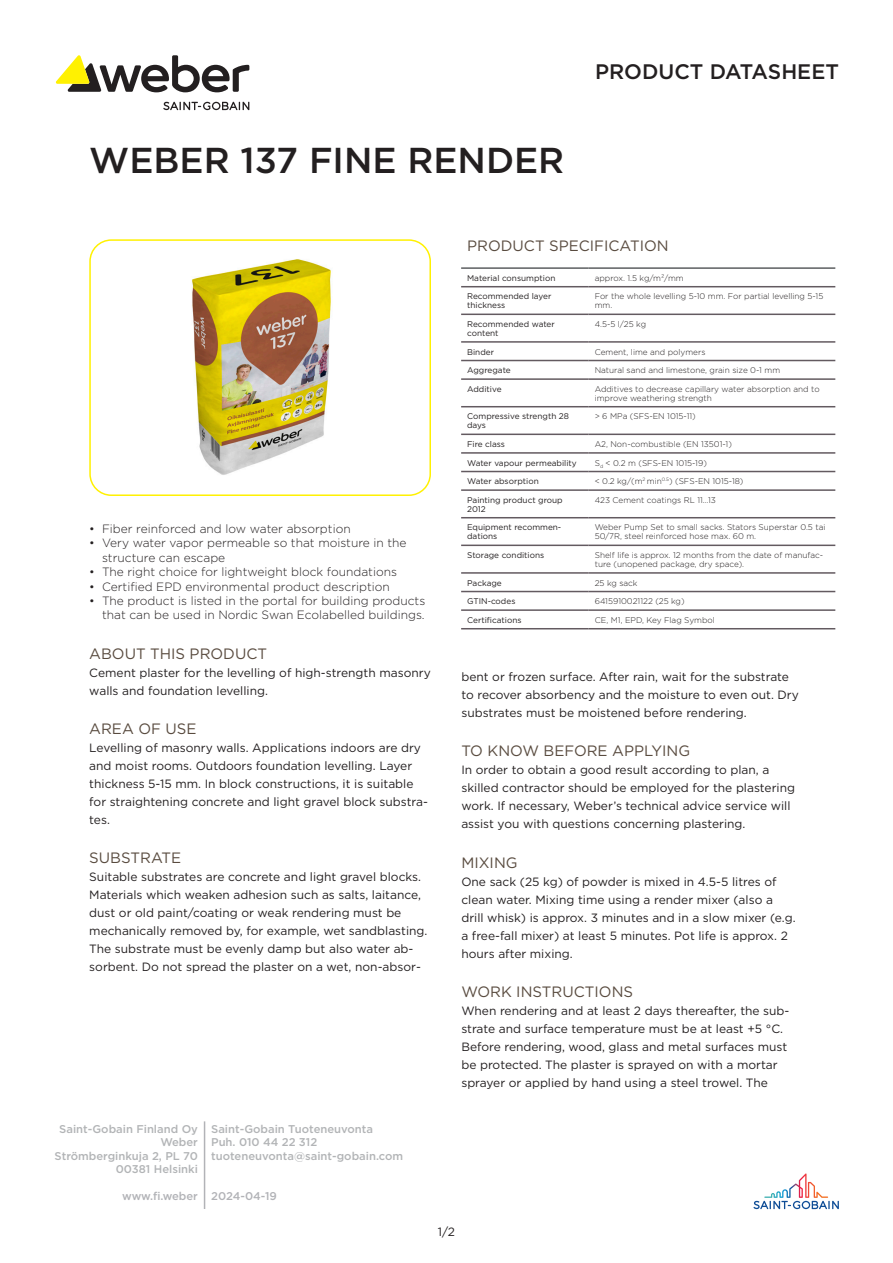
<style>
.page{position:relative;width:893px;height:1263px;background:#fff}
.page>*{position:absolute;margin:0;border:0;box-sizing:border-box;transform-origin:0 0}
.Header_Name{font:500 36px "Gotham";color:#231f20}
.t1{font:500 21px "Gotham";color:#231f20}
.Longname{font:15px "Gotham";color:#594b3f}
.header_1{font:15px "Gotham";color:#594b3f}
.Shortname{font:12px/18px "Gotham";color:#231f20}
.t2{font:300 12px/14.4px "Gotham";color:#231f20}
.t3{font:500 11.25px/13.5px "Gotham";color:#b2b4b6}
.t4{font:500 11.25px "Gotham";color:#b2b3b7}
.column_2{font:300 8.25px/9px "Gotham";color:#231f20}
.column_1{font:8.25px/9px "Gotham";color:#231f20}
</style>
<div class="page">
<svg style="left:753px;top:1173px;width:86px;height:36px"></svg>
<svg style="left:163px;top:102px;width:86px;height:8px"></svg>
<svg style="left:55px;top:55px;width:194px;height:37px"></svg>
<hr style="left:204px;top:1121px;width:1px;height:88px;background:#b2b3b7">
<div style="left:89px;top:239px;width:342px;height:257px;border:2px solid #fff101;border-radius:21px"></div>
<hr style="left:461px;top:267px;width:128px;height:2px;background:#5c5f61">
<hr style="left:589px;top:267px;width:246px;height:2px;background:#5c5f61">
<hr style="left:461px;top:286px;width:128px;height:1px;background:#635a60">
<hr style="left:589px;top:286px;width:246px;height:1px;background:#635a60">
<hr style="left:461px;top:314px;width:128px;height:1px;background:#635a60">
<hr style="left:589px;top:314px;width:246px;height:1px;background:#635a60">
<hr style="left:461px;top:341px;width:128px;height:2px;background:#635a60">
<hr style="left:589px;top:341px;width:246px;height:2px;background:#635a60">
<hr style="left:461px;top:360px;width:128px;height:1px;background:#635a60">
<hr style="left:589px;top:360px;width:246px;height:1px;background:#635a60">
<hr style="left:461px;top:378px;width:128px;height:2px;background:#635a60">
<hr style="left:589px;top:378px;width:246px;height:2px;background:#635a60">
<hr style="left:461px;top:406px;width:128px;height:1px;background:#635a60">
<hr style="left:589px;top:406px;width:246px;height:1px;background:#635a60">
<hr style="left:461px;top:434px;width:128px;height:1px;background:#635a60">
<hr style="left:589px;top:434px;width:246px;height:1px;background:#635a60">
<hr style="left:461px;top:452px;width:128px;height:2px;background:#635a60">
<hr style="left:589px;top:452px;width:246px;height:2px;background:#635a60">
<hr style="left:461px;top:471px;width:128px;height:1px;background:#635a60">
<hr style="left:589px;top:471px;width:246px;height:1px;background:#635a60">
<hr style="left:461px;top:489px;width:128px;height:2px;background:#635a60">
<hr style="left:589px;top:489px;width:246px;height:2px;background:#635a60">
<hr style="left:461px;top:517px;width:128px;height:1px;background:#635a60">
<hr style="left:589px;top:517px;width:246px;height:1px;background:#635a60">
<hr style="left:461px;top:545px;width:128px;height:1px;background:#635a60">
<hr style="left:589px;top:545px;width:246px;height:1px;background:#635a60">
<hr style="left:461px;top:572px;width:128px;height:2px;background:#635a60">
<hr style="left:589px;top:572px;width:246px;height:2px;background:#635a60">
<hr style="left:461px;top:591px;width:128px;height:1px;background:#635a60">
<hr style="left:589px;top:591px;width:246px;height:1px;background:#635a60">
<hr style="left:461px;top:609px;width:128px;height:2px;background:#635a60">
<hr style="left:461px;top:628px;width:128px;height:1px;background:#635a60">
<hr style="left:589px;top:609px;width:246px;height:2px;background:#635a60">
<hr style="left:589px;top:628px;width:246px;height:1px;background:#635a60">
<img style="left:192px;top:259px;width:139px;height:216px">
<p class="Header_Name" style="left:89px;top:137px;width:476px">WEBER 137 FINE RENDER</p>
<h2 class="t1" style="left:595px;top:58px;width:245px">PRODUCT DATASHEET</h2>
<p class="t2" style="left:89px;top:521px;width:263px">• Fiber reinforced and low water absorption</p>
<p class="t2" style="left:102px;top:536px;width:306px;text-indent:-13px">• Very water vapor permeable so that moisture in the structure can escape</p>
<p class="t2" style="left:89px;top:564px;width:309px">• The right choice for lightweight block foundations</p>
<p class="t2" style="left:89px;top:579px;width:302px">• Certified EPD environmental product description</p>
<p class="t2" style="left:89px;top:593px;width:338px;text-align:right">• The product is listed in the portal for building products that can be used in Nordic Swan Ecolabelled buildings.</p>
<p class="Longname" style="left:89px;top:644px;width:179px">ABOUT THIS PRODUCT</p>
<p class="Shortname" style="left:89px;top:663px;width:343px">Cement plaster for the levelling of high-strength masonry walls and foundation levelling.</p>
<p class="Longname" style="left:89px;top:719px;width:109px">AREA OF USE</p>
<p class="Shortname" style="left:89px;top:738px;width:340px">Levelling of masonry walls. Applications indoors are dry and moist rooms. Outdoors foundation levelling. Layer thickness 5-15 mm. In block constructions, it is suitable for straightening concrete and light gravel block substra&shy;tes.</p>
<p class="Longname" style="left:89px;top:848px;width:93px">SUBSTRATE</p>
<p class="Shortname" style="left:89px;top:868px;width:340px">Suitable substrates are concrete and light gravel blocks.<br>Materials which weaken adhesion such as salts, laitance, dust or old paint/coating or weak rendering must be mechanically removed by, for example, wet sandblasting.<br>The substrate must be evenly damp but also water ab&shy;sorbent. Do not spread the plaster on a wet, non-absor-</p>
<p class="t3" style="left:55px;top:1122px;width:145px;text-align:right">Saint-Gobain Finland Oy<br>Weber<br>Strömberginkuja 2, PL 70<br>00381 Helsinki</p>
<p class="t4" style="left:122px;top:1189px;width:77px">www.fi.weber</p>
<p class="t3" style="left:211px;top:1122px;width:194px">Saint-Gobain Tuoteneuvonta<br>Puh. 010 44 22 312 tuoteneuvonta@saint-gobain.com</p>
<p class="t4" style="left:211px;top:1189px;width:67px">2024-04-19</p>
<p class="header_1" style="left:467px;top:236px;width:203px">PRODUCT SPECIFICATION</p>
<p class="column_1" style="left:467px;top:273px;width:90px">Material consumption</p>
<p class="column_2" style="left:595px;top:273px;width:90px">approx. 1.5 kg/m²/mm</p>
<p class="column_1" style="left:467px;top:292px;width:86px">Recommended layer thickness</p>
<p class="column_2" style="left:595px;top:292px;width:230px">For the whole levelling 5-10 mm. For partial levelling 5-15 mm.</p>
<p class="column_1" style="left:467px;top:319px;width:89px">Recommended water content</p>
<p class="column_2" style="left:595px;top:319px;width:53px">4.5-5 l/25 kg</p>
<p class="column_1" style="left:467px;top:347px;width:28px">Binder</p>
<p class="column_2" style="left:595px;top:347px;width:112px">Cement, lime and polymers</p>
<p class="column_1" style="left:467px;top:365px;width:45px">Aggregate</p>
<p class="column_2" style="left:595px;top:365px;width:187px">Natural sand and limestone, grain size 0-1 mm</p>
<p class="column_1" style="left:467px;top:384px;width:36px">Additive</p>
<p class="column_2" style="left:595px;top:384px;width:226px">Additives to decrease capillary water absorption and to improve weathering strength</p>
<p class="column_1" style="left:467px;top:412px;width:103px">Compressive strength 28 days</p>
<p class="column_2" style="left:595px;top:412px;width:103px">&gt; 6 MPa (SFS-EN 1015-11)</p>
<p class="column_1" style="left:467px;top:439px;width:39px">Fire class</p>
<p class="column_2" style="left:595px;top:439px;width:139px">A2, Non-combustible (EN 13501-1)</p>
<p class="column_1" style="left:467px;top:458px;width:111px">Water vapour permeability</p>
<p class="column_2" style="left:595px;top:458px;width:114px">S<sub>d</sub> &lt; 0.2 m (SFS-EN 1015-19)</p>
<p class="column_1" style="left:467px;top:476px;width:73px">Water absorption</p>
<p class="column_2" style="left:595px;top:476px;width:150px">&lt; 0.2 kg/(m<sup>2</sup> min<sup>0.5</sup>) (SFS-EN 1015-18)</p>
<p class="column_1" style="left:467px;top:495px;width:97px">Painting product group<br>2012</p>
<p class="column_2" style="left:595px;top:495px;width:123px">423 Cement coatings RL 11…13</p>
<p class="column_1" style="left:467px;top:523px;width:96px">Equipment recommen&shy;dations</p>
<p class="column_2" style="left:595px;top:523px;width:232px">Weber Pump Set to small sacks. Stators Superstar 0.5 tai<br>50/7R, steel reinforced hose max. 60 m.</p>
<p class="column_1" style="left:467px;top:550px;width:79px">Storage conditions</p>
<p class="column_2" style="left:595px;top:550px;width:230px">Shelf life is approx. 12 months from the date of manufac&shy;ture (unopened package, dry space).</p>
<p class="column_1" style="left:467px;top:578px;width:36px">Package</p>
<p class="column_2" style="left:595px;top:578px;width:44px">25 kg sack</p>
<p class="column_1" style="left:467px;top:596px;width:50px">GTIN-codes</p>
<p class="column_2" style="left:595px;top:596px;width:91px">6415910021122 (25 kg)</p>
<p class="column_1" style="left:467px;top:615px;width:56px">Certifications</p>
<p class="column_2" style="left:595px;top:615px;width:122px">CE, M1, EPD, Key Flag Symbol</p>
<p class="Shortname" style="left:461px;top:667px;width:339px">bent or frozen surface. After rain, wait for the substrate to recover absorbency and the moisture to even out. Dry substrates must be moistened before rendering.</p>
<p class="Longname" style="left:461px;top:741px;width:230px">TO KNOW BEFORE APPLYING</p>
<p class="Shortname" style="left:461px;top:761px;width:335px">In order to obtain a good result according to plan, a skilled contractor should be employed for the plastering work. If necessary, Weber’s technical advice service will assist you with questions concerning plastering.</p>
<p class="Longname" style="left:461px;top:853px;width:58px">MIXING</p>
<p class="Shortname" style="left:461px;top:872px;width:336px">One sack (25 kg) of powder is mixed in 4.5-5 litres of clean water. Mixing time using a render mixer (also a drill whisk) is approx. 3 minutes and in a slow mixer (e.g. a free-fall mixer) at least 5 minutes. Pot life is approx. 2 hours after mixing.</p>
<p class="Longname" style="left:461px;top:982px;width:173px">WORK INSTRUCTIONS</p>
<p class="Shortname" style="left:461px;top:1001px;width:330px">When rendering and at least 2 days thereafter, the sub&shy;strate and surface temperature must be at least +5 °C.<br>Before rendering, wood, glass and metal surfaces must be protected. The plaster is sprayed on with a mortar sprayer or applied by hand using a steel trowel. The</p>
<p class="Shortname" style="left:438px;top:1222px;width:19px">1/2</p>
</div>
